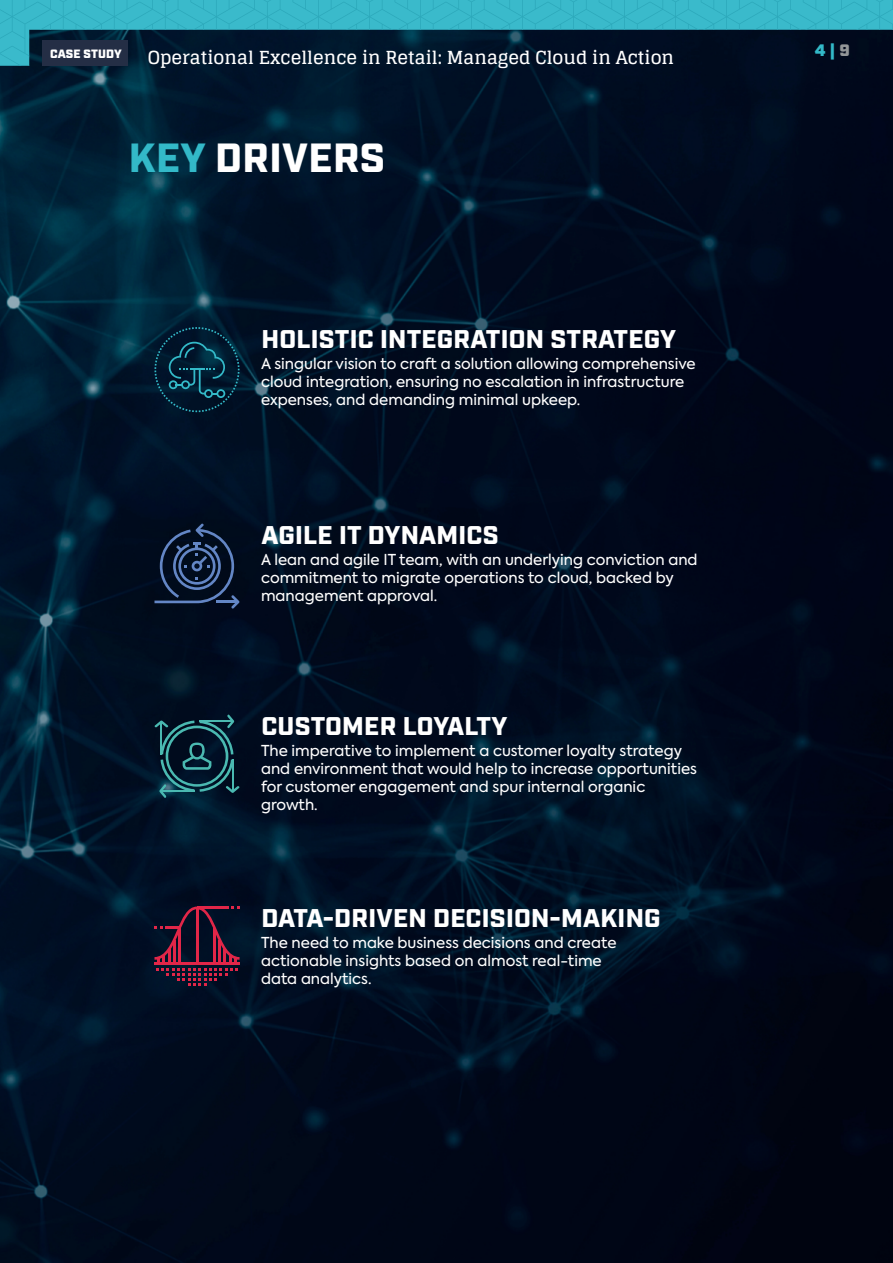
<style>
.page{position:relative;width:893px;height:1263px;background:#fff}
.page>*{position:absolute;margin:0;border:0;box-sizing:border-box;transform-origin:0 0}
.t1{font:900 40.5px "Industry";letter-spacing:.01em;color:#fff}
.t2{font:900 25.5px "Industry";letter-spacing:.01em;color:#fff}
.t3{font:700 18px "Glegoo";color:#fff}
.t4{font:900 16.5px "Industry";color:#33b9c8}
.t5{font:15px/18px "Axiforma";color:#fff}
.t6{font:900 12px "Industry";color:#fff}
.s1{color:#939698}
.s2{color:#33b9c8}
</style>
<div class="page">
<img style="left:0;top:66px;width:893px;height:1197px">
<svg style="left:0;top:0;width:893px;height:66px;background:#1b6376"></svg>
<div style="left:42px;top:40px;width:86px;height:26px;background:#242e45"></div>
<svg style="left:154px;top:327px;width:86px;height:85px;background:#05283d"></svg>
<svg style="left:154px;top:523px;width:86px;height:85px;background:#152540"></svg>
<svg style="left:154px;top:714px;width:86px;height:84px;background:#103644"></svg>
<svg style="left:154px;top:906px;width:86px;height:80px;background:#38162e"></svg>
<p class="t6" style="left:50px;top:46px;width:73px">CASE STUDY</p>
<p class="t4" style="left:815px;top:41px;width:37px">4 |<span class="s1">9</span></p>
<p class="t3" style="left:148px;top:47px;width:528px">Operational Excellence in Retail: Managed Cloud in Action</p>
<h1 class="t1" style="left:129px;top:134px;width:258px"><span class="s2">KEY</span> DRIVERS</h1>
<h2 class="t2" style="left:261px;top:323px;width:416px">HOLISTIC INTEGRATION STRATEGY</h2>
<p class="t5" style="left:261px;top:355px;width:436px">A singular vision to craft a solution allowing comprehensive cloud integration, ensuring no escalation in infrastructure expenses, and demanding minimal upkeep.</p>
<h2 class="t2" style="left:261px;top:520px;width:239px">AGILE IT DYNAMICS</h2>
<p class="t5" style="left:261px;top:551px;width:438px">A lean and agile IT team, with an underlying conviction and commitment to migrate operations to cloud, backed by management approval.</p>
<h2 class="t2" style="left:261px;top:711px;width:247px">CUSTOMER LOYALTY</h2>
<p class="t5" style="left:261px;top:742px;width:437px">The imperative to implement a customer loyalty strategy and environment that would help to increase opportunities for customer engagement and spur internal organic growth.</p>
<h2 class="t2" style="left:261px;top:903px;width:401px">DATA-DRIVEN DECISION-MAKING</h2>
<p class="t5" style="left:261px;top:934px;width:357px">The need to make business decisions and create actionable insights based on almost real-time data analytics.</p>
</div>
